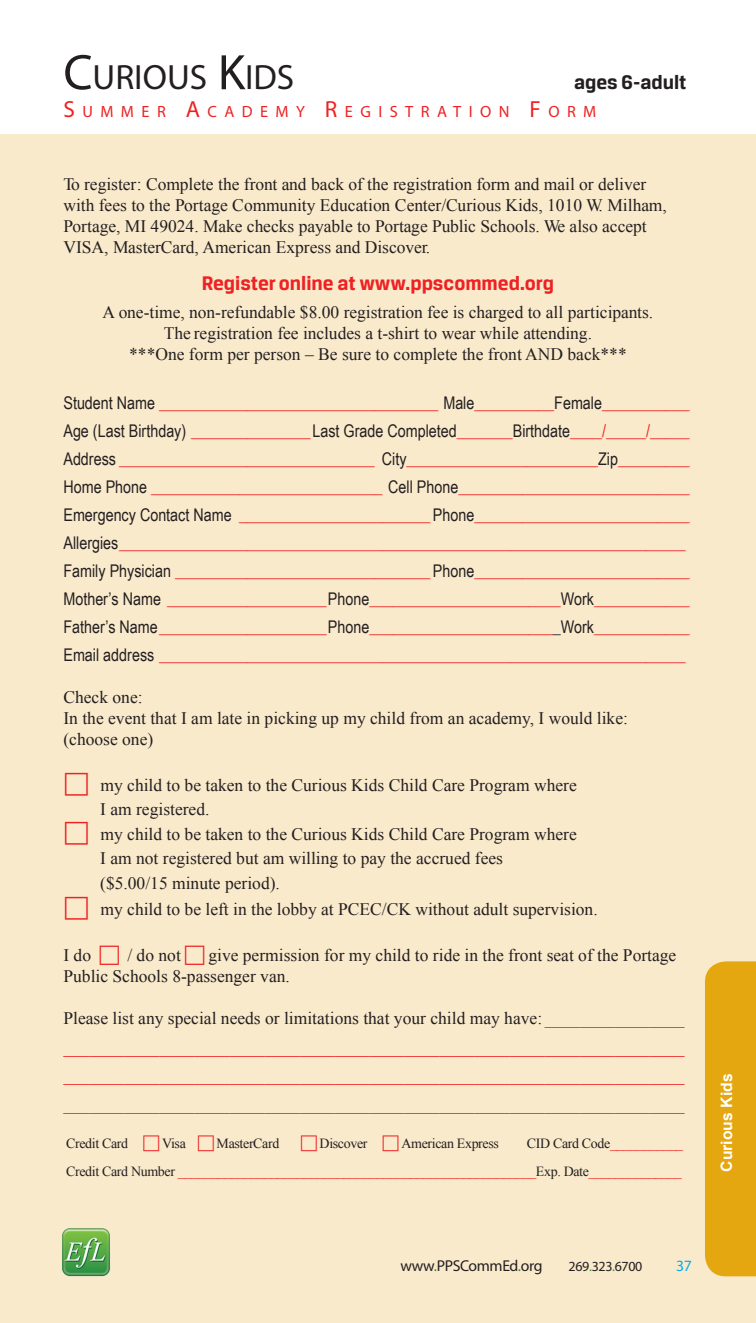
<style>
.page{position:relative;width:756px;height:1323px;background:#fff}
.page>*{position:absolute;margin:0;border:0;box-sizing:border-box;transform-origin:0 0}
.Paragraph_Style_2{font:35.18px "Myriad Pro";color:#231f20}
.Body_Text_Style{font:700 21px "Breuer Text";color:#ee2123}
.Paragraph_Style_2-2{font:700 21px "Breuer Text";color:#231f20}
.No_Spacing{font:17.5px/21px "Times New Roman";color:#231f20}
.No_Spacing-2{font:17.5px "Arial Narrow";color:#ee2123}
.No_Spacing-3{font:17.5px "Times New Roman";color:#ee2123}
.No_Spacing-4{font:17.5px "Arial Narrow";color:#231f20}
.Paragraph_Style_2-3{font:16.28px "Myriad Pro";letter-spacing:.455em;color:#ee2123}
.TOC-Classes{font:15.75px "Myriad Pro";letter-spacing:-.025em;color:#231f20}
.Schedule_Style{font:700 15.75px "Arial";color:#fff}
.TOC-Classes-2{font:15.75px "Myriad Pro";color:#00aeef}
.TOC-Classes-3{font:14px "Times New Roman";letter-spacing:-.025em;color:#ee2123}
.TOC-Classes-4{font:14px "Times New Roman";letter-spacing:-.025em;color:#231f20}
.TOC-Classes-5{font:14px "Myriad Pro";letter-spacing:-.025em;color:#231f20}
.s1{font-size:50.23px}
.s2{font-size:23.28px}
.s3{color:#231f20}
.s4{color:#ee2123}
.s5{color:#3f9537}
</style>
<div class="page">
<div style="left:0;top:135px;width:756px;height:1188px;background:#faeacc"></div>
<img style="left:62px;top:1228px;width:49px;height:49px">
<div style="left:705px;top:961px;width:51px;height:315px;background:#e5a710"></div>
<p class="Paragraph_Style_2" style="left:63px;top:56px;width:232px"><span class="s1">C</span>URIOUS <span class="s1">K</span>IDS</p>
<p class="Paragraph_Style_2-2" style="left:574px;top:71px;width:114px">ages 6-adult</p>
<p class="Paragraph_Style_2-3" style="left:63px;top:102px;width:534px"><span class="s2">S</span> UMME R <span class="s2">A</span>CADE MY <span class="s2">R</span> E GISTRATION <span class="s2">F</span> ORM</p>
<p class="No_Spacing" style="left:63px;top:173px;width:605px">To register: Complete the front and back of the registration form and mail or deliver with fees to the Portage Community Education Center/Curious Kids, 1010 W. Milham, Portage, MI 49024. Make checks payable to Portage Public Schools. We also accept VISA, MasterCard, American Express and Discover.</p>
<p class="Body_Text_Style" style="left:202px;top:271px;width:354px">Register online at www.ppscommed.org</p>
<p class="No_Spacing" style="left:103px;top:302px;width:552px">A one-time, non-refundable $8.00 registration fee is charged to all participants.</p>
<p class="No_Spacing" style="left:164px;top:323px;width:430px">The registration fee includes a t-shirt to wear while attending.</p>
<p class="No_Spacing" style="left:129px;top:344px;width:499px">***One form per person – Be sure to complete the front AND back***</p>
<p class="No_Spacing-2" style="left:63px;top:390px;width:628px"><span class="s3">Student Name</span> ___________________________________ <span class="s3">Male</span>__________<span class="s3">Female</span>___________</p>
<p class="No_Spacing-4" style="left:63px;top:418px;width:628px">Age (Last Birthday) <span class="s4">_______________</span>Last Grade Completed<span class="s4">_______</span>Birthdate<span class="s4">____/_____/_____</span></p>
<p class="No_Spacing-2" style="left:63px;top:446px;width:628px"><span class="s3">Address</span> ________________________________ <span class="s3">City</span>________________________<span class="s3">Zip</span>_________</p>
<p class="No_Spacing-2" style="left:63px;top:474px;width:628px"><span class="s3">Home Phone</span> _____________________________ <span class="s3">Cell Phone</span>_____________________________</p>
<p class="No_Spacing-2" style="left:63px;top:502px;width:628px"><span class="s3">Emergency Contact Name</span> ________________________ <span class="s3">Phone</span>___________________________</p>
<p class="No_Spacing-2" style="left:63px;top:530px;width:624px"><span class="s3">Allergies</span>_______________________________________________________________________</p>
<p class="No_Spacing-2" style="left:63px;top:558px;width:628px"><span class="s3">Family Physician</span> ________________________________ <span class="s3">Phone</span>___________________________</p>
<p class="No_Spacing-2" style="left:63px;top:586px;width:628px"><span class="s3">Mother’s Name</span> ____________________<span class="s3">Phone</span>________________________<span class="s3">Work</span>____________</p>
<p class="No_Spacing-2" style="left:63px;top:614px;width:628px"><span class="s3">Father’s Name</span>_____________________<span class="s3">Phone</span>_______________________<span class="s3">_Work</span>____________</p>
<p class="No_Spacing-2" style="left:63px;top:642px;width:624px"><span class="s3">Email address</span> __________________________________________________________________</p>
<p class="No_Spacing" style="left:63px;top:687px;width:81px">Check one:</p>
<p class="No_Spacing" style="left:63px;top:708px;width:566px">In the event that I am late in picking up my child from an academy, I would like: (choose one)</p>
<p class="No_Spacing" style="left:100px;top:773px;width:478px;line-height:24.5px">my child to be taken to the Curious Kids Child Care Program where<br>I am registered.</p>
<p class="No_Spacing" style="left:100px;top:822px;width:478px;line-height:24.5px">my child to be taken to the Curious Kids Child Care Program where<br>I am not registered but am willing to pay the accrued fees<br>($5.00/15 minute period).</p>
<p class="No_Spacing" style="left:100px;top:899px;width:499px">my child to be left in the lobby at PCEC/CK without adult supervision.</p>
<p class="No_Spacing" style="left:63px;top:944px;width:29px">I do</p>
<p class="No_Spacing" style="left:127px;top:944px;width:55px">/ do not</p>
<p class="No_Spacing" style="left:63px;top:944px;width:614px;text-indent:145px">give permission for my child to ride in the front seat of the Portage<br>Public Schools 8-passenger van.</p>
<p class="No_Spacing" style="left:63px;top:1007px;width:623px">Please list any special needs or limitations that your child may have: <span class="s4">________________</span></p>
<p class="No_Spacing-3" style="left:63px;top:1035px;width:623px">_______________________________________________________________________</p>
<p class="No_Spacing-3" style="left:63px;top:1064px;width:623px">_______________________________________________________________________</p>
<p class="No_Spacing-3" style="left:63px;top:1093px;width:623px">_______________________________________________________________________</p>
<p class="TOC-Classes-4" style="left:66px;top:1133px;width:64px">Credit Card</p>
<p class="TOC-Classes-4" style="left:162px;top:1133px;width:25px">Visa</p>
<p class="TOC-Classes-4" style="left:217px;top:1133px;width:64px">MasterCard</p>
<p class="TOC-Classes-4" style="left:320px;top:1133px;width:49px">Discover</p>
<p class="TOC-Classes-4" style="left:401px;top:1133px;width:99px">American Express</p>
<p class="TOC-Classes-4" style="left:527px;top:1133px;width:158px">CID Card Code<span class="s4">___________</span></p>
<p class="TOC-Classes-3" style="left:66px;top:1161px;width:617px"><span class="s3">Credit Card Number</span> ______________________________________________________<span class="s3">Exp. Date</span>______________</p>
<p class="Schedule_Style" style="left:716px;top:1172px;width:100px;rotate:-90deg">Curious Kids</p>
<p class="TOC-Classes" style="left:400px;top:1256px;width:144px">www<span class="s5">.</span>PPSCommEd<span class="s5">.</span>org</p>
<p class="TOC-Classes-5" style="left:569px;top:1258px;width:75px">269<span class="s5">.</span>323<span class="s5">.</span>6700</p>
<p class="TOC-Classes-2" style="left:676px;top:1256px;width:17px">37</p>
</div>
